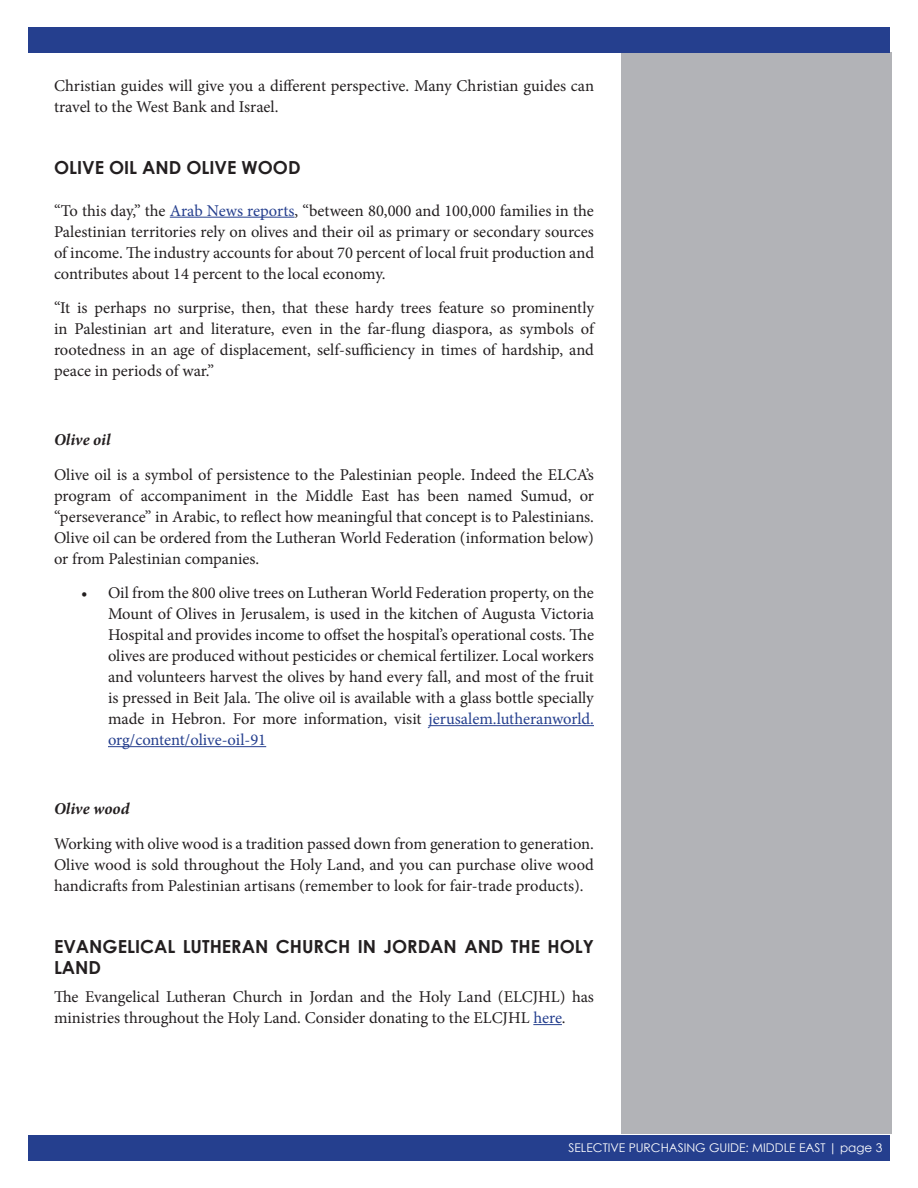
<style>
.page{position:relative;width:918px;height:1188px;background:#fff}
.page>*{position:absolute;margin:0;border:0;box-sizing:border-box;transform-origin:0 0}
.Headings{font:700 18px/21.6px "Century Gothic";color:#231f20}
.Sidebar_text{font:16.5px/21px "Minion Pro";color:#231f20;text-align:justify}
.Sidebar_text-2{font:italic 700 16.5px "Minion Pro";color:#231f20}
.Headings-2{font:12px "Century Gothic";color:#fff}
.s1{color:#253f8e}
</style>
<div class="page">
<div style="left:621px;top:52px;width:270px;height:1082px;background:#b2b3b7"></div>
<div style="left:28px;top:27px;width:862px;height:25px;background:#253f8e"></div>
<div style="left:28px;top:1136px;width:862px;height:25px;background:#253f8e"></div>
<hr style="left:170px;top:217px;width:125px;height:1px;background:#253f8e">
<hr style="left:428px;top:725px;width:166px;height:1px;background:#253f8e">
<hr style="left:108px;top:746px;width:158px;height:1px;background:#253f8e">
<svg style="left:533px;top:1024px;width:29px;height:1px"></svg>
<p class="Sidebar_text" style="left:54px;top:75px;width:542px">Christian guides will give you a different perspective. Many Christian guides can travel to the West Bank and Israel.</p>
<p class="Headings" style="left:54px;top:156px;width:248px">OLIVE OIL AND OLIVE WOOD</p>
<p class="Sidebar_text" style="left:54px;top:200px;width:542px">“To this day,” the <span class="s1">Arab News reports</span>, “between 80,000 and 100,000 families in the Palestinian territories rely on olives and their oil as primary or secondary sources of income. The industry accounts for about 70 percent of local fruit production and contributes about 14 percent to the local economy.</p>
<p class="Sidebar_text" style="left:54px;top:297px;width:542px">“It is perhaps no surprise, then, that these hardy trees feature so prominently in Palestinian art and literature, even in the far-flung diaspora, as symbols of rootedness in an age of displacement, self-sufficiency in times of hardship, and peace in periods of war.”</p>
<p class="Sidebar_text-2" style="left:54px;top:428px;width:58px">Olive oil</p>
<p class="Sidebar_text" style="left:54px;top:464px;width:542px">Olive oil is a symbol of persistence to the Palestinian people. Indeed the ELCA’s program of accompaniment in the Middle East has been named Sumud, or “perseverance” in Arabic, to reflect how meaningful that concept is to Palestinians.<br>Olive oil can be ordered from the Lutheran World Federation (information below) or from Palestinian companies.</p>
<p class="Sidebar_text" style="left:108px;top:582px;width:488px;text-indent:-27px">• Oil from the 800 olive trees on Lutheran World Federation property, on the Mount of Olives in Jerusalem, is used in the kitchen of Augusta Victoria Hospital and provides income to offset the hospital’s operational costs. The olives are produced without pesticides or chemical fertilizer. Local workers and volunteers harvest the olives by hand every fall, and most of the fruit is pressed in Beit Jala. The olive oil is available with a glass bottle specially made in Hebron. For more information, visit <span class="s1">jerusalem.lutheranworld. org/content/olive-oil-91</span></p>
<p class="Sidebar_text-2" style="left:54px;top:797px;width:77px">Olive wood</p>
<p class="Sidebar_text" style="left:54px;top:833px;width:542px">Working with olive wood is a tradition passed down from generation to generation.<br>Olive wood is sold throughout the Holy Land, and you can purchase olive wood handicrafts from Palestinian artisans (remember to look for fair-trade products).</p>
<p class="Headings" style="left:54px;top:934px;width:542px">EVANGELICAL LUTHERAN CHURCH IN JORDAN AND THE HOLY<br>LAND</p>
<p class="Sidebar_text" style="left:54px;top:986px;width:542px">The Evangelical Lutheran Church in Jordan and the Holy Land (ELCJHL) has ministries throughout the Holy Land. Consider donating to the ELCJHL <span class="s1">here</span>.</p>
<p class="Headings-2" style="left:569px;top:1140px;width:315px">SELECTIVE PURCHASING GUIDE: MIDDLE EAST | page 3</p>
</div>
